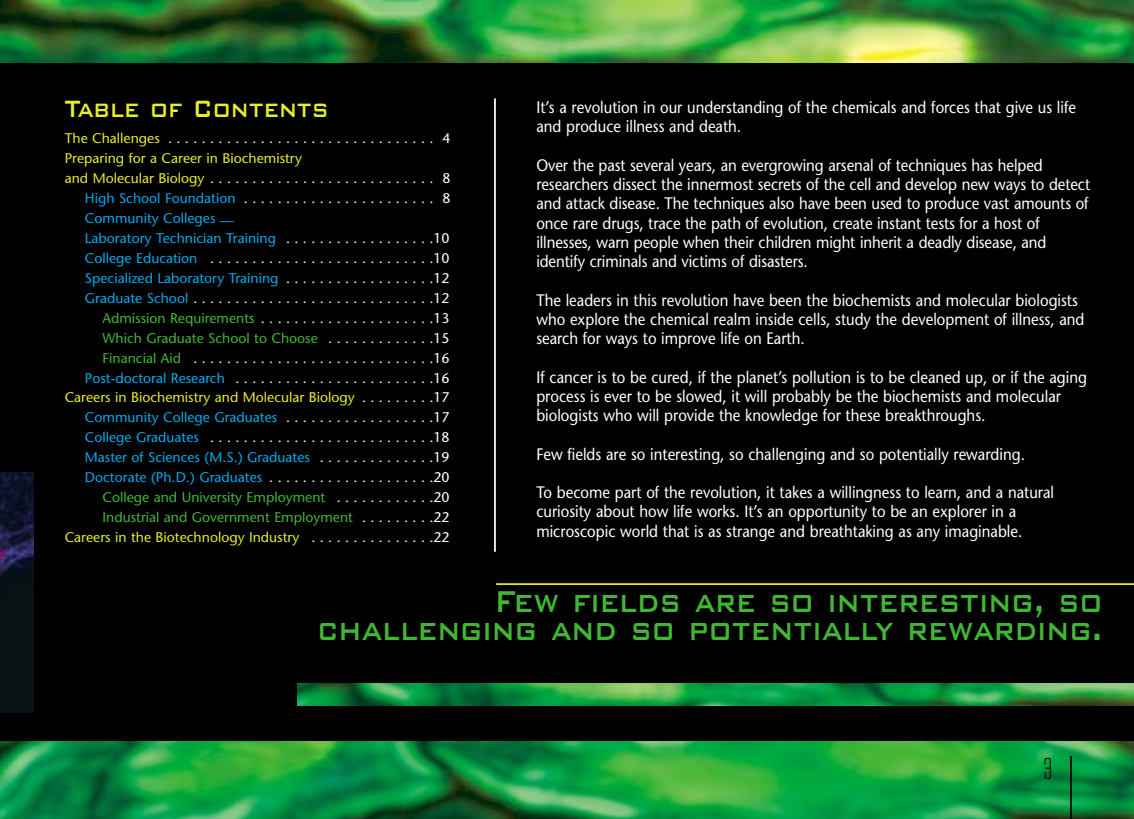
<style>
.page{position:relative;width:1134px;height:819px;background:#fff}
.page>*{position:absolute;margin:0;border:0;box-sizing:border-box;transform-origin:0 0}
.t1{font:500 40.25px "Bank Gothic BT";color:#41b634;scale:.8 1}
.t2{font:500 31.5px "Bank Gothic BT";color:#e7ed28;scale:.8 1}
.t3{font:28px "Alien League";color:#000}
.t4{font:16.62px/19.2px "Stone Sans";color:#fff;scale:.9 1}
.t5{font:14px "Stone Sans";color:#fff}
.t6{font:14px "Stone Sans";color:#00a9ec}
.t7{font:14px "Stone Sans";color:#e7ed28}
.t8{font:14px "Stone Sans";color:#41b634}
.s1{color:#e7ed28}
.s2{color:#00a9ec}
.s3{color:#fff}
.s4{color:#41b634}
</style>
<div class="page">
<img style="left:0;top:0;width:1134px;height:819px">
<div style="left:0;top:439px;width:297px;height:301px;background:#000"></div>
<div style="left:271px;top:706px;width:863px;height:34px;background:#000"></div>
<div style="left:0;top:63px;width:1134px;height:620px;background:#000"></div>
<hr style="left:496px;top:583px;width:638px;height:2px;background:#e7ed28">
<hr style="left:1070px;top:756px;width:2px;height:63px;background:#000">
<img style="left:0;top:472px;width:34px;height:241px">
<hr style="left:494px;top:98px;width:2px;height:454px;background:#fff">
<h2 class="t2" style="left:65px;top:88px;width:331px">Table of Contents</h2>
<p class="t5" style="left:65px;top:133px;width:387px"><span class="s1">The Challenges</span> . . . . . . . . . . . . . . . . . . . . . . . . . . . . . . . . 4</p>
<p class="t7" style="left:65px;top:153px;width:239px">Preparing for a Career in Biochemistry</p>
<p class="t5" style="left:65px;top:173px;width:387px"><span class="s1">and Molecular Biology</span> . . . . . . . . . . . . . . . . . . . . . . . . . . . 8</p>
<p class="t5" style="left:85px;top:193px;width:367px"><span class="s2">High School Foundation</span> . . . . . . . . . . . . . . . . . . . . . . . 8</p>
<p class="t6" style="left:85px;top:213px;width:150px">Community Colleges —</p>
<p class="t6" style="left:85px;top:233px;width:366px">Laboratory Technician Training <span class="s3">. . . . . . . . . . . . . . . . . .10</span></p>
<p class="t5" style="left:85px;top:253px;width:366px"><span class="s2">College Education</span> . . . . . . . . . . . . . . . . . . . . . . . . . . .10</p>
<p class="t6" style="left:85px;top:272px;width:366px">Specialized Laboratory Training <span class="s3">. . . . . . . . . . . . . . . . . .12</span></p>
<p class="t5" style="left:85px;top:292px;width:366px"><span class="s2">Graduate School</span> . . . . . . . . . . . . . . . . . . . . . . . . . . . . .12</p>
<p class="t5" style="left:103px;top:312px;width:349px"><span class="s4">Admission Requirements</span> . . . . . . . . . . . . . . . . . . . . .13</p>
<p class="t8" style="left:103px;top:332px;width:349px">Which Graduate School to Choose <span class="s3">. . . . . . . . . . . . .15</span></p>
<p class="t5" style="left:103px;top:352px;width:349px"><span class="s4">Financial Aid</span> . . . . . . . . . . . . . . . . . . . . . . . . . . . . .16</p>
<p class="t5" style="left:85px;top:372px;width:366px"><span class="s2">Post-doctoral Research</span> . . . . . . . . . . . . . . . . . . . . . . . .16</p>
<p class="t7" style="left:65px;top:392px;width:386px">Careers in Biochemistry and Molecular Biology <span class="s3">. . . . . . . . .17</span></p>
<p class="t6" style="left:85px;top:412px;width:366px">Community College Graduates <span class="s3">. . . . . . . . . . . . . . . . . .17</span></p>
<p class="t5" style="left:85px;top:432px;width:366px"><span class="s2">College Graduates</span> . . . . . . . . . . . . . . . . . . . . . . . . . . .18</p>
<p class="t6" style="left:85px;top:452px;width:366px">Master of Sciences (M.S.) Graduates <span class="s3">. . . . . . . . . . . . . .19</span></p>
<p class="t6" style="left:85px;top:472px;width:366px">Doctorate (Ph.D.) Graduates <span class="s3">. . . . . . . . . . . . . . . . . . . .20</span></p>
<p class="t8" style="left:103px;top:492px;width:349px">College and University Employment <span class="s3">. . . . . . . . . . . .20</span></p>
<p class="t8" style="left:103px;top:512px;width:349px">Industrial and Government Employment <span class="s3">. . . . . . . . .22</span></p>
<p class="t7" style="left:65px;top:532px;width:386px">Careers in the Biotechnology Industry <span class="s3">. . . . . . . . . . . . . . .22</span></p>
<p class="t4" style="left:536px;top:99px;width:601px">It’s a revolution in our understanding of the chemicals and forces that give us life and produce illness and death.</p>
<p class="t4" style="left:536px;top:157px;width:617px">Over the past several years, an evergrowing arsenal of techniques has helped researchers dissect the innermost secrets of the cell and develop new ways to detect and attack disease. The techniques also have been used to produce vast amounts of once rare drugs, trace the path of evolution, create instant tests for a host of illnesses, warn people when their children might inherit a deadly disease, and identify criminals and victims of disasters.</p>
<p class="t4" style="left:536px;top:292px;width:611px">The leaders in this revolution have been the biochemists and molecular biologists who explore the chemical realm inside cells, study the development of illness, and search for ways to improve life on Earth.</p>
<p class="t4" style="left:536px;top:369px;width:613px">If cancer is to be cured, if the planet’s pollution is to be cleaned up, or if the aging process is ever to be slowed, it will probably be the biochemists and molecular biologists who will provide the knowledge for these breakthroughs.</p>
<p class="t4" style="left:536px;top:446px;width:544px">Few fields are so interesting, so challenging and so potentially rewarding.</p>
<p class="t4" style="left:536px;top:484px;width:577px">To become part of the revolution, it takes a willingness to learn, and a natural curiosity about how life works. It’s an opportunity to be an explorer in a microscopic world that is as strange and breathtaking as any imaginable.</p>
<h1 class="t1" style="left:494px;top:575px;width:762px">Few fields are so interesting, so</h1>
<h1 class="t1" style="left:318px;top:603px;width:982px">challenging and so potentially rewarding.</h1>
<h3 class="t3" style="left:1042px;top:753px;width:14px">3</h3>
</div>
